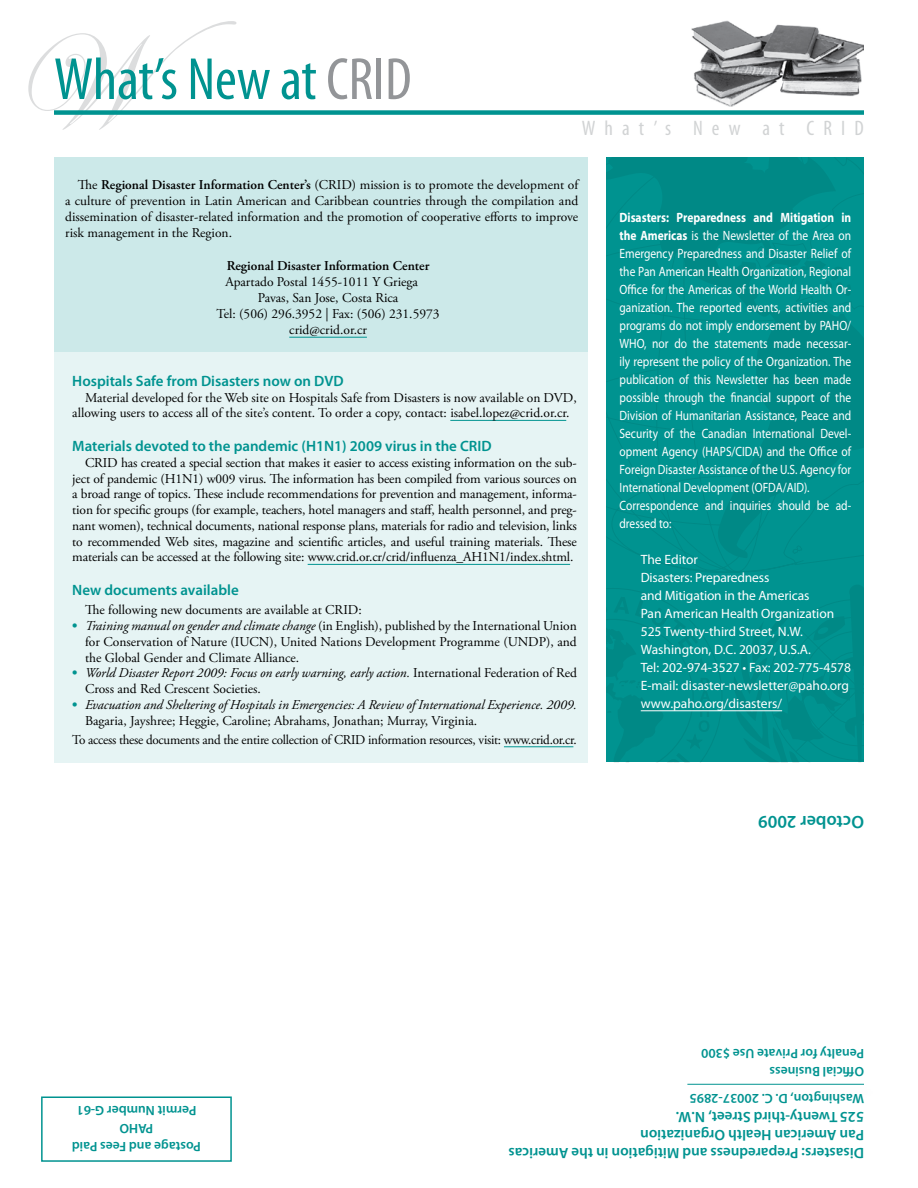
<style>
.page{position:relative;width:918px;height:1188px;background:#fff}
.page>*{position:absolute;margin:0;border:0;box-sizing:border-box;transform-origin:0 0}
.t1{font:condensed 60px "Myriad Pro";color:#009390}
.t2{font:condensed 21px "Myriad Pro";letter-spacing:.44em;color:#d1d3d4}
.t3{font:600 18px "Myriad Pro";color:#009390}
.t4{font:600 15px/18px "Myriad Pro";color:#009390}
.t5{font:13.5px/15.8px "Adobe Garamond Pro";color:#000;text-align:justify}
.t6{font:13.5px/18px "Myriad Pro";color:#fff;scale:.85 1}
.t7{font:13.5px/18px "Myriad Pro";color:#fff}
.t8{font:italic 13.5px/15.8px "Adobe Garamond Pro";color:#000}
.t9{font:600 13.5px/18px "Myriad Pro";color:#009390;text-align:center}
.t10{font:13.5px "Adobe Garamond Pro";letter-spacing:-.02em;color:#000}
.t11{font:600 13.5px "Adobe Garamond Pro";color:#000}
.s1{color:#939598}
.s2{font-weight:600}
.s3{font-weight:700;color:#009390}
.s4{font-style:italic}
.s5{font-weight:700;font-style:normal;color:#009390}
.s6{font-style:normal}
.s7{font-weight:700}
</style>
<div class="page">
<svg style="left:28px;top:21px;width:208px;height:109px"></svg>
<div style="left:54px;top:110px;width:810px;height:5px;background:#009390"></div>
<div style="left:54px;top:157px;width:534px;height:197px;background:#cce9e9"></div>
<div style="left:41px;top:1096px;width:191px;height:66px;border:2px solid #009390"></div>
<hr style="left:687px;top:1084px;width:177px;height:1px;background:#009390">
<img style="left:691px;top:20px;width:173px;height:86px">
<div style="left:607px;top:157px;width:257px;height:605px;background:#009390"></div>
<svg style="left:606px;top:588px;width:117px;height:174px"></svg>
<hr style="left:641px;top:710px;width:141px;height:1px;background:#fff">
<hr style="left:289px;top:337px;width:78px;height:1px;background:#009390">
<div style="left:54px;top:352px;width:534px;height:411px;background:#e6f4f4"></div>
<hr style="left:450px;top:420px;width:116px;height:1px;background:#009390">
<hr style="left:308px;top:564px;width:262px;height:1px;background:#009390">
<hr style="left:504px;top:746px;width:69px;height:1px;background:#009390">
<h1 class="t1" style="left:54px;top:43px;width:359px">What’s New at <span class="s1">CRID</span></h1>
<h2 class="t2" style="left:582px;top:115px;width:284px">What’s New at CRID</h2>
<p class="t5" style="left:65px;top:177px;width:515px;line-height:16.2px;text-indent:13px">The <span class="s2">Regional Disaster Information Center’s</span> (CRID) mission is to promote the development of a culture of prevention in Latin American and Caribbean countries through the compilation and dissemination of disaster-related information and the promotion of cooperative efforts to improve risk management in the Region.</p>
<p class="t11" style="left:227px;top:258px;width:204px">Regional Disaster Information Center</p>
<p class="t5" style="left:225px;top:274px;width:194px">Apartado Postal 1455-1011 Y Griega</p>
<p class="t5" style="left:258px;top:290px;width:142px">Pavas, San Jose, Costa Rica</p>
<p class="t5" style="left:217px;top:306px;width:225px">Tel: (506) 296.3952 | Fax: (506) 231.5973</p>
<p class="t5" style="left:289px;top:323px;width:79px">crid@crid.or.cr</p>
<p class="t4" style="left:72px;top:371px;width:273px">Hospitals Safe from Disasters now on DVD</p>
<p class="t5" style="left:72px;top:390px;width:506px;text-indent:13px">Material developed for the Web site on Hospitals Safe from Disasters is now available on DVD, allowing users to access all of the site’s content. To order a copy, contact: isabel.lopez@crid.or.cr.</p>
<p class="t4" style="left:72px;top:437px;width:421px">Materials devoted to the pandemic (H1N1) 2009 virus in the CRID</p>
<p class="t5" style="left:72px;top:455px;width:506px;text-indent:13px">CRID has created a special section that makes it easier to access existing information on the sub&shy;ject of pandemic (H1N1) w009 virus. The information has been compiled from various sources on a broad range of topics. These include recommendations for prevention and management, informa&shy;tion for specific groups (for example, teachers, hotel managers and staff, health personnel, and preg&shy;nant women), technical documents, national response plans, materials for radio and television, links to recommended Web sites, magazine and scientific articles, and useful training materials. These materials can be accessed at the following site: www.crid.or.cr/crid/influenza_AH1N1/index.shtml.</p>
<p class="t4" style="left:72px;top:581px;width:168px">New documents available</p>
<p class="t5" style="left:85px;top:603px;width:278px">The following new documents are available at CRID:</p>
<p class="t5" style="left:85px;top:618px;width:493px;text-indent:-13px"><span class="s3">•</span> <span class="s4">Training manual on gender and climate change</span> (in English), published by the International Union for Conservation of Nature (IUCN), United Nations Development Programme (UNDP), and the Global Gender and Climate Alliance.</p>
<p class="t5" style="left:85px;top:666px;width:493px;text-indent:-13px"><span class="s3">•</span> <span class="s4">World Disaster Report 2009: Focus on early warning, early action.</span> International Federation of Red<br>Cross and Red Crescent Societies.</p>
<p class="t8" style="left:85px;top:697px;width:493px;text-indent:-13px"><span class="s5">•</span> Evacuation and Sheltering of Hospitals in Emergencies: A Review of International Experience. 2009.<br><span class="s6">Bagaria, Jayshree; Heggie, Caroline; Abrahams, Jonathan; Murray, Virginia.</span></p>
<p class="t10" style="left:72px;top:731px;width:506px">To access these documents and the entire collection of CRID information resources, visit: www.crid.or.cr.</p>
<p class="t6" style="left:620px;top:208px;width:274px"><span class="s7">Disasters: Preparedness and Mitigation in the Americas</span> is the Newsletter of the Area on Emergency Preparedness and Disaster Relief of the Pan American Health Organization, Regional Office for the Americas of the World Health Or&shy;ganization. The reported events, activities and programs do not imply endorsement by PAHO/ WHO, nor do the statements made necessar&shy;ily represent the policy of the Organization. The publication of this Newsletter has been made possible through the financial support of the Division of Humanitarian Assistance, Peace and Security of the Canadian International Devel&shy;opment Agency (HAPS/CIDA) and the Office of Foreign Disaster Assistance of the U.S. Agency for International Development (OFDA/AID).<br>Correspondence and inquiries should be ad&shy;dressed to:</p>
<p class="t7" style="left:641px;top:550px;width:212px">The Editor<br>Disasters: Preparedness<br>and Mitigation in the Americas<br>Pan American Health Organization<br>525 Twenty-third Street, N.W.<br>Washington, D.C. 20037, U.S.A.<br>Tel: 202-974-3527 • Fax: 202-775-4578<br>E-mail: disaster-newsletter@paho.org www.paho.org/disasters/</p>
<h3 class="t3" style="left:864px;top:833px;width:107px;rotate:-180deg">October 2009</h3>
<p class="t9" style="left:864px;top:1063px;width:164px;rotate:-180deg">Penalty for Private Use $300</p>
<p class="t9" style="left:864px;top:1112px;width:176px;line-height:27px;text-align:left;rotate:-180deg">Washington, D. C. 20037-2895<br>Official Business</p>
<p class="t9" style="left:201px;top:1156px;width:131px;rotate:-180deg">Postage and Fees Paid<br>PAHO<br>Permit Number G-61</p>
<p class="t4" style="left:864px;top:1162px;width:357px;rotate:-180deg">Disasters: Preparedness and Mitigation in the Americas<br>Pan American Health Organization<br>525 Twenty-third Street, N.W.</p>
</div>
